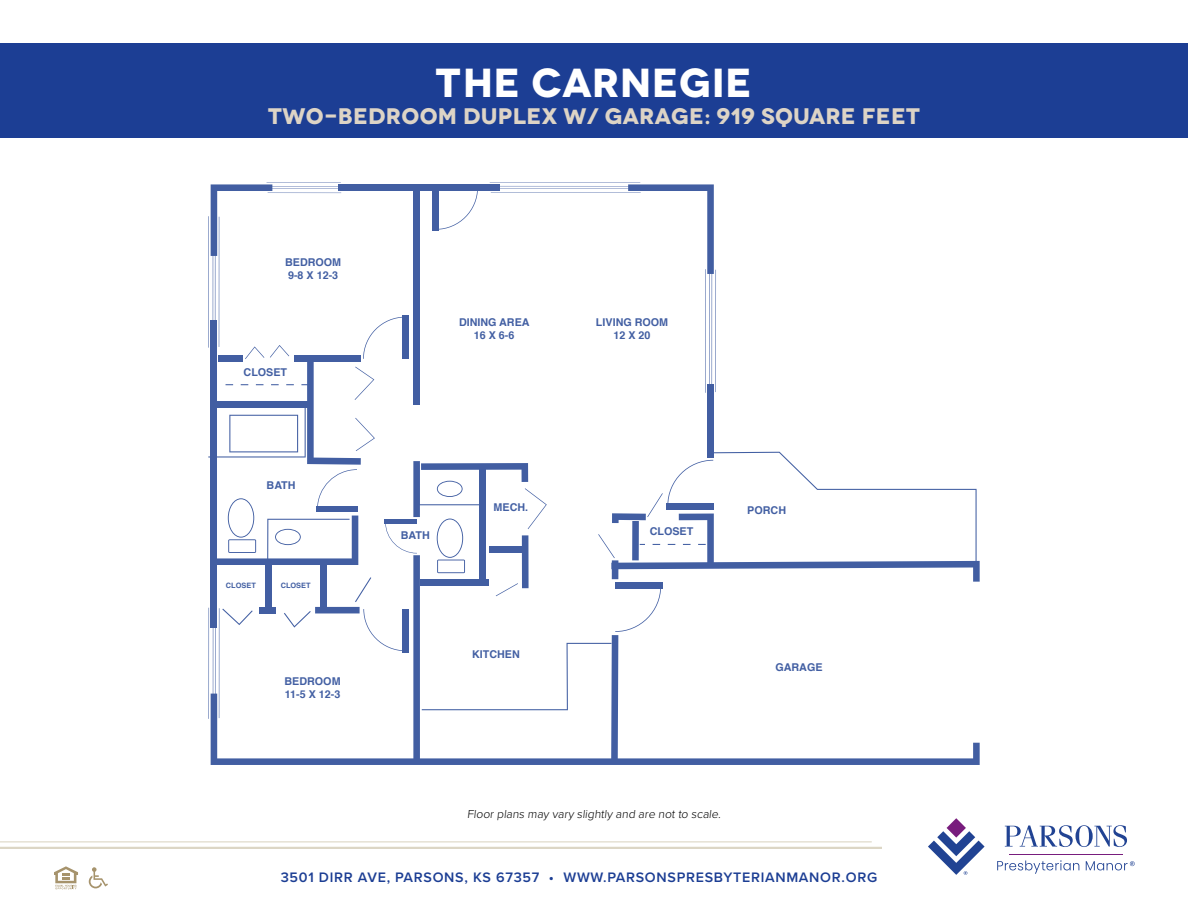
<style>
.page{position:relative;width:1188px;height:918px;background:#fff}
.page>*{position:absolute;margin:0;border:0;box-sizing:border-box;transform-origin:0 0}
.t1{font:700 40.5px "Novecentowide";letter-spacing:.01em;color:#fff}
.t2{font:700 22.5px "Novecentowide";letter-spacing:.01em;color:#ddd4c6}
.t3{font:600 14.25px "Proxima Nova";letter-spacing:.05em;color:#1c3e94}
.t4{font:300 12px "Proxima Nova";color:#000}
.t5{font:700 10.8px/12.9px "Helvetica";color:#204292}
.t6{font:700 7.35px "Helvetica";color:#204292}
</style>
<div class="page">
<div style="left:0;top:43px;width:1188px;height:95px;background:#1c3e94"></div>
<svg style="left:54px;top:866px;width:24px;height:23px"></svg>
<svg style="left:89px;top:867px;width:19px;height:21px"></svg>
<hr style="left:0;top:841px;width:872px;height:1px;background:#a8996e">
<hr style="left:0;top:847px;width:882px;height:2px;background:#a8996e">
<hr style="left:1009px;top:854px;width:114px;height:1px;background:#781d7d">
<svg style="left:997px;top:860px;width:82px;height:14px"></svg>
<svg style="left:1086px;top:861px;width:49px;height:9px"></svg>
<svg style="left:928px;top:818px;width:57px;height:57px"></svg>
<svg style="left:1005px;top:825px;width:122px;height:22px"></svg>
<hr style="left:268px;top:193px;width:73px;height:1px;background:#204292">
<hr style="left:267px;top:182px;width:74px;height:1px;background:#204292">
<hr style="left:267px;top:188px;width:74px;height:1px;background:#204292">
<hr style="left:266px;top:186px;width:75px;height:1px;background:#204292">
<div style="left:403px;top:316px;width:6px;height:43px;background:#425ea2"></div>
<hr style="left:211px;top:762px;width:769px;height:3px;background:#425ea2">
<svg style="left:211px;top:184px;width:61px;height:72px"></svg>
<div style="left:338px;top:184px;width:90px;height:7px;background:#425ea2"></div>
<div style="left:428px;top:184px;width:71px;height:7px;background:#425ea2"></div>
<svg style="left:628px;top:184px;width:86px;height:90px"></svg>
<div style="left:413px;top:190px;width:7px;height:215px;background:#425ea2"></div>
<hr style="left:208px;top:216px;width:1px;height:132px;background:#204292">
<hr style="left:219px;top:217px;width:1px;height:130px;background:#204292">
<hr style="left:213px;top:214px;width:1px;height:131px;background:#204292">
<hr style="left:215px;top:215px;width:1px;height:130px;background:#204292">
<hr style="left:491px;top:192px;width:150px;height:1px;background:#204292">
<hr style="left:490px;top:182px;width:150px;height:1px;background:#204292">
<hr style="left:490px;top:188px;width:150px;height:1px;background:#204292">
<hr style="left:490px;top:186px;width:151px;height:1px;background:#204292">
<hr style="left:705px;top:269px;width:1px;height:124px;background:#204292">
<hr style="left:715px;top:270px;width:1px;height:122px;background:#204292">
<hr style="left:709px;top:267px;width:1px;height:124px;background:#204292">
<hr style="left:712px;top:268px;width:1px;height:122px;background:#204292">
<svg style="left:439px;top:191px;width:39px;height:39px"></svg>
<div style="left:433px;top:187px;width:6px;height:44px;background:#425ea2"></div>
<svg style="left:208px;top:317px;width:772px;height:445px"></svg>
<h1 class="t1" style="left:436px;top:57px;width:318px">THE CARNEGIE</h1>
<h2 class="t2" style="left:268px;top:102px;width:653px">TWO-BEDROOM DUPLEX W/ GARAGE: 919 SQUARE FEET</h2>
<p class="t5" style="left:285px;top:256px;width:58px">BEDROOM<br>9-8 X 12-3</p>
<p class="t5" style="left:244px;top:366px;width:45px">CLOSET</p>
<p class="t5" style="left:267px;top:478px;width:31px">BATH</p>
<p class="t6" style="left:226px;top:579px;width:31px">CLOSET</p>
<p class="t6" style="left:281px;top:579px;width:31px">CLOSET</p>
<p class="t5" style="left:285px;top:675px;width:58px">BEDROOM<br>11-5 X 12-3</p>
<p class="t5" style="left:459px;top:316px;width:72px;text-align:center">DINING AREA<br>16 X 6-6</p>
<p class="t5" style="left:596px;top:316px;width:74px;text-align:center">LIVING ROOM<br>12 X 20</p>
<p class="t5" style="left:401px;top:528px;width:31px">BATH</p>
<p class="t5" style="left:494px;top:501px;width:36px">MECH.</p>
<p class="t5" style="left:472px;top:648px;width:49px">KITCHEN</p>
<p class="t5" style="left:650px;top:525px;width:45px">CLOSET</p>
<p class="t5" style="left:747px;top:504px;width:40px">PORCH</p>
<p class="t5" style="left:775px;top:661px;width:49px">GARAGE</p>
<p class="t4" style="left:467px;top:805px;width:257px">Floor plans may vary slightly and are not to scale.</p>
<h3 class="t3" style="left:281px;top:866px;width:598px">3501 DIRR AVE, PARSONS, KS 67357 • WWW.PARSONSPRESBYTERIANMANOR.ORG</h3>
</div>
